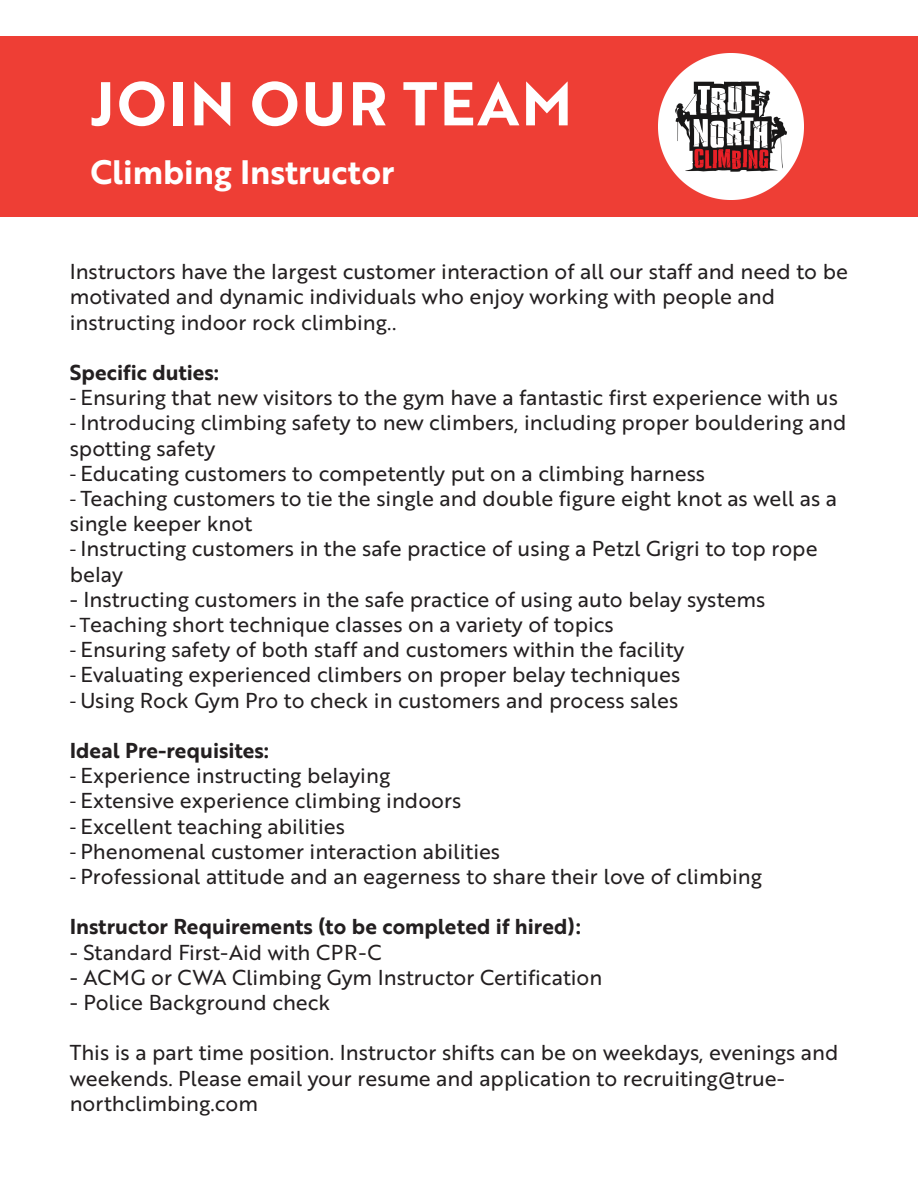
<style>
.page{position:relative;width:918px;height:1188px;background:#fff}
.page>*{position:absolute;margin:0;border:0;box-sizing:border-box;transform-origin:0 0}
.t1{font:60px "Brother 1816 Bold";letter-spacing:.04em;color:#fff}
.t2{font:33px "Brother 1816 Bold";color:#fff}
.t3{font:21px/25.2px "Brother 1816 Regular";color:#231f20}
.t4{font:21px "Brother 1816 Bold";color:#231f20}
.s1{font-family:"Myriad Pro"}
</style>
<div class="page">
<div style="left:0;top:37px;width:918px;height:180px;background:#ee3e35"></div>
<img style="left:658px;top:54px;width:146px;height:145px">
<h1 class="t1" style="left:91px;top:58px;width:483px">JOIN OUR TEAM</h1>
<h2 class="t2" style="left:91px;top:148px;width:305px">Climbing Instructor</h2>
<p class="t3" style="left:70px;top:258px;width:780px">Instructors have the largest customer interaction of all our staff and need to be motivated and dynamic individuals who enjoy working with people and instructing indoor rock climbing..</p>
<p class="t4" style="left:70px;top:357px;width:151px">Specific duties:</p>
<p class="t3" style="left:70px;top:384px;width:770px"><span class="s1">-</span> Ensuring that new visitors to the gym have a fantastic first experience with us</p>
<p class="t3" style="left:70px;top:409px;width:778px"><span class="s1">-</span> Introducing climbing safety to new climbers, including proper bouldering and spotting safety</p>
<p class="t3" style="left:70px;top:460px;width:637px"><span class="s1">-</span> Educating customers to competently put on a climbing harness</p>
<p class="t3" style="left:70px;top:485px;width:769px"><span class="s1">-</span> Teaching customers to tie the single and double figure eight knot as well as a single keeper knot</p>
<p class="t3" style="left:70px;top:535px;width:749px"><span class="s1">-</span> Instructing customers in the safe practice of using a Petzl Grigri to top rope belay</p>
<p class="t3" style="left:70px;top:586px;width:697px">- Instructing customers in the safe practice of using auto belay systems</p>
<p class="t3" style="left:70px;top:611px;width:546px"><span class="s1">- T</span>eaching short technique classes on a variety of topics</p>
<p class="t3" style="left:70px;top:636px;width:616px"><span class="s1">-</span> Ensuring safety of both staff and customers within the facility</p>
<p class="t3" style="left:70px;top:661px;width:612px"><span class="s1">-</span> Evaluating experienced climbers on proper belay techniques</p>
<p class="t3" style="left:70px;top:687px;width:610px"><span class="s1">-</span> Using Rock Gym Pro to check in customers and process sales</p>
<p class="t4" style="left:70px;top:735px;width:201px">Ideal Pre-requisites:</p>
<p class="t3" style="left:70px;top:762px;width:322px"><span class="s1">-</span> Experience instructing belaying</p>
<p class="t3" style="left:70px;top:787px;width:393px"><span class="s1">-</span> Extensive experience climbing indoors</p>
<p class="t3" style="left:70px;top:813px;width:277px"><span class="s1">-</span> Excellent teaching abilities</p>
<p class="t3" style="left:70px;top:838px;width:432px"><span class="s1">-</span> Phenomenal customer interaction abilities</p>
<p class="t3" style="left:70px;top:863px;width:694px"><span class="s1">-</span> Professional attitude and an eagerness to share their love of climbing</p>
<p class="t4" style="left:70px;top:911px;width:513px">Instructor Requirements (to be completed if hired):</p>
<p class="t3" style="left:70px;top:939px;width:313px">- Standard First-Aid with CPR-C</p>
<p class="t3" style="left:70px;top:964px;width:534px">- ACMG or CWA Climbing Gym Instructor Certification</p>
<p class="t3" style="left:70px;top:989px;width:262px">- Police Background check</p>
<p class="t3" style="left:70px;top:1039px;width:770px">This is a part time position. Instructor shifts can be on weekdays, evenings and weekends. Please email your resume and application to recruiting@true&shy;northclimbing.com</p>
</div>
